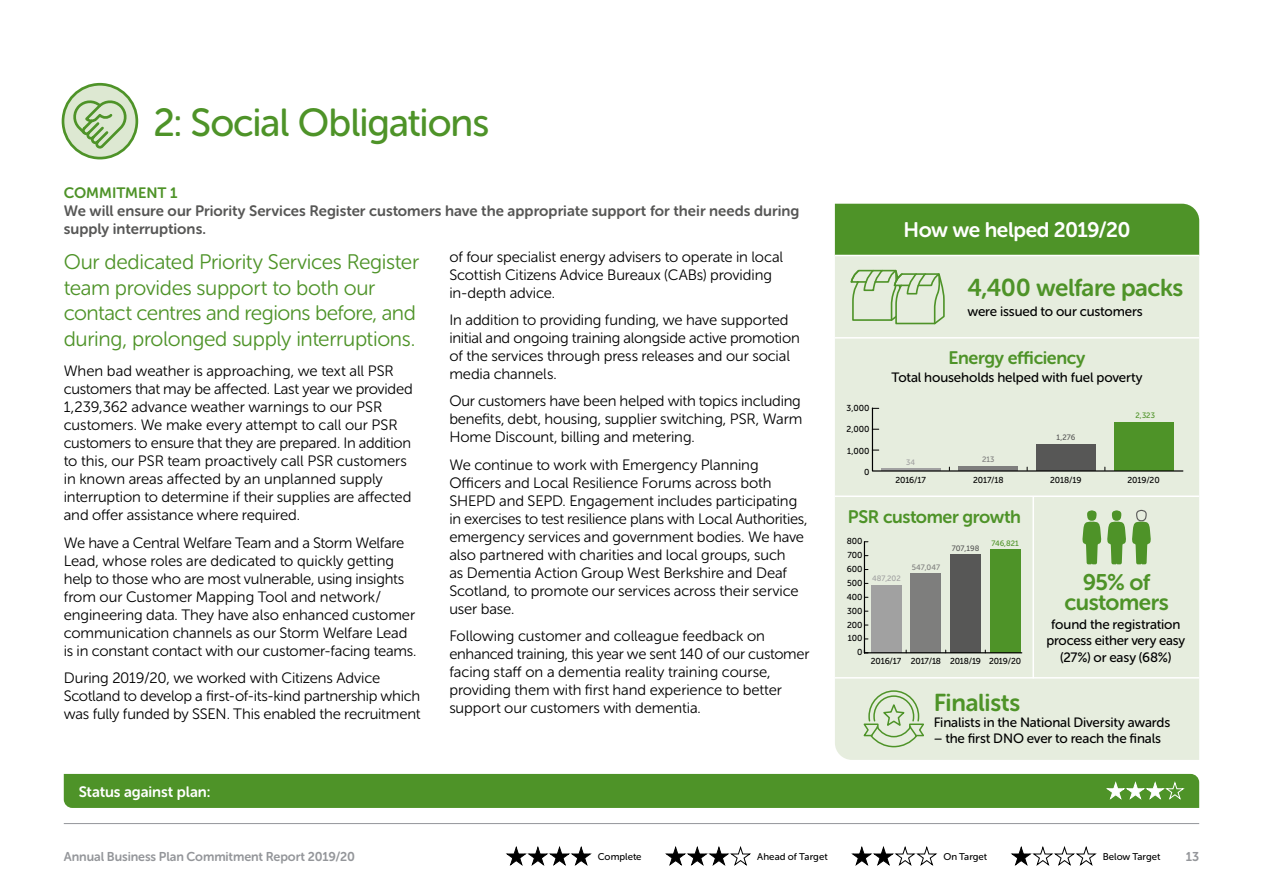
<style>
.page{position:relative;width:1263px;height:893px;background:#fff}
.page>*{position:absolute;margin:0;border:0;box-sizing:border-box;transform-origin:0 0}
.t1{font:39px "Museo Sans Rounded 500";letter-spacing:-.025em;color:#4e9328}
.t2{font:24.3px "Museo Sans Rounded 700";letter-spacing:-.015em;color:#4e9328}
.t3{font:22.5px/19.5px "Museo Sans Rounded 700";letter-spacing:-.025em;color:#4e9328;text-align:center}
.t4{font:21px/25.5px "Museo Sans Rounded 300";letter-spacing:-.02em;color:#4e9328}
.t5{font:21px "Museo Sans Rounded 700";letter-spacing:-.025em;color:#fff}
.t6{font:18px "Museo Sans Rounded 700";letter-spacing:-.02em;color:#4e9328}
.t7{font:15px/18px "Museo Sans Rounded 300";letter-spacing:-.01em;color:#000}
.t8{font:15px/18px "Museo Sans Rounded 700";color:#575756}
.t9{font:15px "Museo Sans Rounded 700";letter-spacing:-.005em;color:#fff}
.t10{font:15px "Museo Sans Rounded 700";color:#4e9328}
.t11{font:13.5px/16.5px "Museo Sans Rounded 500";letter-spacing:-.01em;color:#000;text-align:center}
.t12{font:12.75px "Museo Sans Rounded 700";letter-spacing:-.005em;color:#94969a}
.t13{font:9.75px "Museo Sans Rounded 500";letter-spacing:.005em;color:#000}
.t14{font:8.7px "Museo Sans Rounded 500";letter-spacing:-.02em;color:#000}
.t15{font:7.8px "Museo Sans Rounded 500";color:#575756}
.t16{font:7.8px "Museo Sans Rounded 500";color:#4e9328}
.t17{font:7.8px "Museo Sans Rounded 500";color:#7e7e7d}
.t18{font:7.8px "Museo Sans Rounded 500";color:#a1a1a1}
</style>
<div class="page">
<div style="left:64px;top:774px;width:1135px;height:34px;background:#4e9328"></div>
<svg style="left:63px;top:84px;width:74px;height:74px"></svg>
<div style="left:62px;top:83px;width:76px;height:76px;border:3px solid #4e9328;border-radius:50%"></div>
<svg style="left:69px;top:96px;width:61px;height:55px"></svg>
<div style="left:835px;top:256px;width:364px;height:504px;background:#e6edde"></div>
<div style="left:835px;top:204px;width:364px;height:51px;background:#4e9328"></div>
<hr style="left:835px;top:337px;width:364px;height:2px;background:#fff">
<hr style="left:1032px;top:496px;width:2px;height:182px;background:#fff">
<hr style="left:835px;top:495px;width:364px;height:2px;background:#fff">
<hr style="left:835px;top:677px;width:364px;height:2px;background:#fff">
<div style="left:871px;top:585px;width:31px;height:68px;background:#a1a1a1"></div>
<div style="left:911px;top:573px;width:30px;height:80px;background:#7e7e7d"></div>
<div style="left:950px;top:555px;width:31px;height:98px;background:#575756"></div>
<div style="left:990px;top:549px;width:30px;height:104px;background:#4e9328"></div>
<hr style="left:864px;top:542px;width:1px;height:111px;background:#000">
<hr style="left:864px;top:652px;width:158px;height:1px;background:#000">
<div style="left:1087px;top:510px;width:9px;height:11px;background:#4e9328;border-radius:4px"></div>
<div style="left:1112px;top:510px;width:9px;height:11px;background:#4e9328;border-radius:4px"></div>
<div style="left:1136px;top:510px;width:11px;height:11px;border:1px solid #575756;border-radius:4px"></div>
<svg style="left:1082px;top:522px;width:69px;height:42px"></svg>
<svg style="left:851px;top:270px;width:94px;height:54px"></svg>
<svg style="left:861px;top:690px;width:65px;height:58px"></svg>
<svg style="left:871px;top:407px;width:313px;height:65px"></svg>
<svg style="left:506px;top:846px;width:86px;height:20px"></svg>
<svg style="left:851px;top:846px;width:87px;height:20px"></svg>
<svg style="left:665px;top:846px;width:86px;height:20px"></svg>
<svg style="left:1010px;top:846px;width:87px;height:20px"></svg>
<hr style="left:64px;top:823px;width:1135px;height:1px;background:#94969a">
<h1 class="t1" style="left:153px;top:101px;width:337px">2: Social Obligations</h1>
<p class="t10" style="left:64px;top:185px;width:115px">COMMITMENT 1</p>
<p class="t8" style="left:64px;top:202px;width:737px">We will ensure our Priority Services Register customers have the appropriate support for their needs during supply interruptions.</p>
<h3 class="t4" style="left:64px;top:249px;width:357px">Our dedicated Priority Services Register team provides support to both our contact centres and regions before, and during, prolonged supply interruptions.</h3>
<p class="t7" style="left:64px;top:362px;width:350px">When bad weather is approaching, we text all PSR customers that may be affected. Last year we provided 1,239,362 advance weather warnings to our PSR customers. We make every attempt to call our PSR customers to ensure that they are prepared. In addition to this, our PSR team proactively call PSR customers in known areas affected by an unplanned supply interruption to determine if their supplies are affected and offer assistance where required.</p>
<p class="t7" style="left:64px;top:534px;width:354px">We have a Central Welfare Team and a Storm Welfare Lead, whose roles are dedicated to quickly getting help to those who are most vulnerable, using insights from our Customer Mapping Tool and network/ engineering data. They have also enhanced customer communication channels as our Storm Welfare Lead is in constant contact with our customer-facing teams.</p>
<p class="t7" style="left:64px;top:669px;width:358px">During 2019/20, we worked with Citizens Advice<br>Scotland to develop a first-of-its-kind partnership which was fully funded by SSEN. This enabled the recruitment</p>
<p class="t7" style="left:449px;top:248px;width:335px">of four specialist energy advisers to operate in local<br>Scottish Citizens Advice Bureaux (CABs) providing in-depth advice.</p>
<p class="t7" style="left:449px;top:311px;width:352px">In addition to providing funding, we have supported initial and ongoing training alongside active promotion of the services through press releases and our social media channels.</p>
<p class="t7" style="left:449px;top:392px;width:354px;text-align:justify">Our customers have been helped with topics including benefits, debt, housing, supplier switching, PSR, Warm Home Discount, billing and metering.</p>
<p class="t7" style="left:449px;top:456px;width:360px">We continue to work with Emergency Planning Officers and Local Resilience Forums across both SHEPD and SEPD. Engagement includes participating in exercises to test resilience plans with Local Authorities, emergency services and government bodies. We have also partnered with charities and local groups, such<br>as Dementia Action Group West Berkshire and Deaf Scotland, to promote our services across their service user base.</p>
<p class="t7" style="left:449px;top:627px;width:362px">Following customer and colleague feedback on enhanced training, this year we sent 140 of our customer facing staff on a dementia reality training course, providing them with first hand experience to better support our customers with dementia.</p>
<p class="t9" style="left:79px;top:783px;width:133px">Status against plan:</p>
<h3 class="t5" style="left:904px;top:219px;width:228px">How we helped 2019/20</h3>
<h2 class="t2" style="left:967px;top:274px;width:218px">4,400 welfare packs</h2>
<p class="t11" style="left:967px;top:303px;width:177px">were issued to our customers</p>
<p class="t14" style="left:846px;top:403px;width:25px">3,000</p>
<p class="t14" style="left:846px;top:425px;width:25px">2,000</p>
<p class="t14" style="left:847px;top:446px;width:24px">1,000</p>
<p class="t14" style="left:864px;top:467px;width:7px">0</p>
<p class="t6" style="left:949px;top:348px;width:138px">Energy efficiency</p>
<p class="t11" style="left:891px;top:369px;width:252px">Total households helped with fuel poverty</p>
<p class="t18" style="left:906px;top:458px;width:11px">34</p>
<p class="t17" style="left:982px;top:455px;width:14px">213</p>
<p class="t15" style="left:1057px;top:433px;width:20px">1,276</p>
<p class="t16" style="left:1135px;top:411px;width:21px">2,323</p>
<p class="t14" style="left:895px;top:475px;width:32px">2016/17</p>
<p class="t14" style="left:973px;top:475px;width:32px">2017/18</p>
<p class="t14" style="left:1050px;top:475px;width:33px">2018/19</p>
<p class="t14" style="left:1127px;top:475px;width:34px">2019/20</p>
<p class="t6" style="left:848px;top:507px;width:175px">PSR customer growth</p>
<p class="t14" style="left:847px;top:536px;width:17px">800</p>
<p class="t14" style="left:847px;top:550px;width:16px">700</p>
<p class="t14" style="left:847px;top:564px;width:17px">600</p>
<p class="t14" style="left:847px;top:578px;width:17px">500</p>
<p class="t14" style="left:847px;top:592px;width:17px">400</p>
<p class="t14" style="left:847px;top:606px;width:17px">300</p>
<p class="t14" style="left:847px;top:620px;width:17px">200</p>
<p class="t14" style="left:848px;top:634px;width:16px">100</p>
<p class="t14" style="left:857px;top:647px;width:7px">0</p>
<p class="t18" style="left:872px;top:574px;width:30px">487,202</p>
<p class="t17" style="left:912px;top:563px;width:30px">547,047</p>
<p class="t15" style="left:952px;top:544px;width:29px">707,198</p>
<p class="t16" style="left:991px;top:539px;width:29px">746,821</p>
<p class="t14" style="left:871px;top:656px;width:152px">2016/17 2017/18 2018/19 2019/20</p>
<h3 class="t3" style="left:1064px;top:573px;width:106px">95% of customers</h3>
<p class="t11" style="left:1046px;top:616px;width:140px">found the registration process either very easy (27%) or easy (68%)</p>
<h2 class="t2" style="left:934px;top:689px;width:88px">Finalists</h2>
<p class="t11" style="left:934px;top:714px;width:238px">Finalists in the National Diversity awards</p>
<p class="t11" style="left:934px;top:730px;width:229px">– the first DNO ever to reach the finals</p>
<p class="t12" style="left:64px;top:849px;width:293px">Annual Business Plan Commitment Report 2019/20</p>
<p class="t13" style="left:598px;top:851px;width:45px">Complete</p>
<p class="t13" style="left:757px;top:851px;width:72px">Ahead of Target</p>
<p class="t13" style="left:943px;top:851px;width:45px">On Target</p>
<p class="t13" style="left:1103px;top:851px;width:59px">Below Target</p>
<p class="t12" style="left:1186px;top:849px;width:15px">13</p>
</div>
